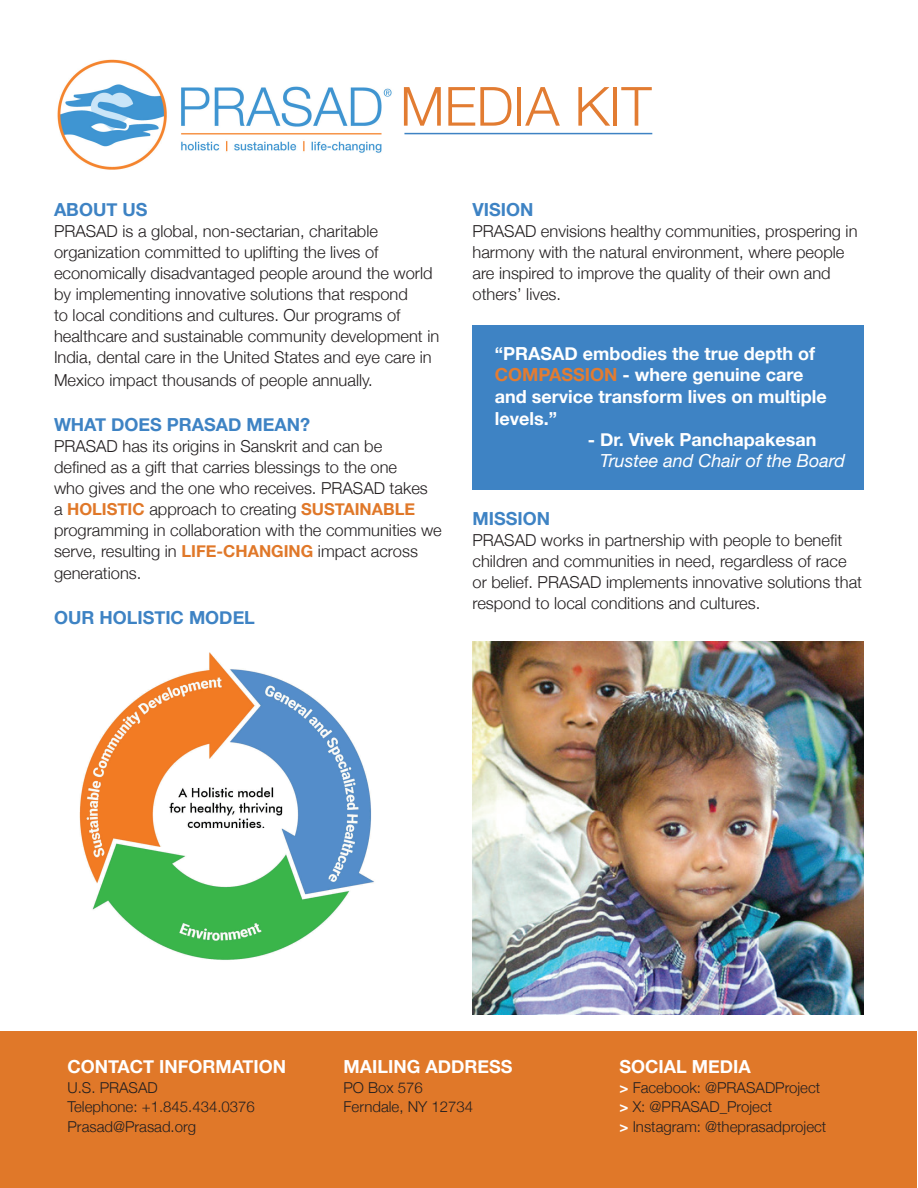
<style>
.page{position:relative;width:918px;height:1188px;background:#fff}
.page>*{position:absolute;margin:0;border:0;box-sizing:border-box;transform-origin:0 0}
.t1{font:300 54px "Helvetica Neue";color:#e27c32}
.t2{font:700 18px/21.6px "Helvetica Neue";color:#fff}
.t3{font:700 18px "Helvetica Neue";color:#3e83c4}
.t4{font:italic 18px/21.6px "Helvetica Neue";color:#fff}
.t5{font:300 16.5px/21px "Helvetica Neue";color:#231f20}
.t6{font:300 15px "Helvetica Neue";color:#231f20}
.s1{font-weight:700;color:#e07829}
.s2{color:#e27c32}
.s3{font-weight:700;font-style:normal}
.s4{font-weight:700;color:#fff}
</style>
<div class="page">
<div style="left:1px;top:1031px;width:916px;height:156px;background:#e07829"></div>
<img style="left:79px;top:652px;width:295px;height:308px">
<img style="left:472px;top:642px;width:392px;height:372px">
<img style="left:57px;top:59px;width:358px;height:111px">
<hr style="left:404px;top:133px;width:248px;height:1px;background:#3e83c4">
<div style="left:472px;top:325px;width:392px;height:164px;background:#3e83c4"></div>
<p class="t1" style="left:400px;top:63px;width:253px">MEDIA KIT</p>
<p class="t3" style="left:54px;top:196px;width:95px">ABOUT US</p>
<p class="t5" style="left:54px;top:220px;width:387px">PRASAD is a global, non-sectarian, charitable organization committed to uplifting the lives of economically disadvantaged people around the world by implementing innovative solutions that respond<br>to local conditions and cultures. Our programs of healthcare and sustainable community development in India, dental care in the United States and eye care in</p>
<p class="t5" style="left:54px;top:368px;width:320px">Mexico impact thousands of people annually.</p>
<p class="t3" style="left:54px;top:410px;width:258px">WHAT DOES PRASAD MEAN?</p>
<p class="t5" style="left:54px;top:434px;width:389px">PRASAD has its origins in Sanskrit and can be<br>defined as a gift that carries blessings to the one<br>who gives and the one who receives. PRASAD takes<br>a <span class="s1">HOLISTIC</span> approach to creating <span class="s1">SUSTAINABLE </span>programming in collaboration with the communities we serve, resulting in <span class="s1">LIFE-CHANGING</span> impact across</p>
<p class="t5" style="left:54px;top:562px;width:89px">generations.</p>
<p class="t3" style="left:54px;top:604px;width:203px">OUR HOLISTIC MODEL</p>
<p class="t3" style="left:472px;top:196px;width:62px">VISION</p>
<p class="t5" style="left:472px;top:220px;width:387px">PRASAD envisions healthy communities, prospering in harmony with the natural environment, where people are inspired to improve the quality of their own and others’ lives.</p>
<p class="t2" style="left:495px;top:343px;width:333px">“PRASAD embodies the true depth of<br><span class="s2">COMPASSION</span> - where genuine care and service transform lives on multiple levels.”</p>
<p class="t4" style="left:600px;top:429px;width:247px;text-indent:-12px"><span class="s3">- Dr. Vivek Panchapakesan<br></span>Trustee and Chair of the Board</p>
<p class="t3" style="left:472px;top:505px;width:79px">MISSION</p>
<p class="t5" style="left:472px;top:529px;width:391px">PRASAD works in partnership with people to benefit children and communities in need, regardless of race or belief. PRASAD implements innovative solutions that respond to local conditions and cultures.</p>
<p class="t2" style="left:68px;top:1057px;width:220px">CONTACT INFORMATION</p>
<p class="t6" style="left:68px;top:1075px;width:92px">U.S. PRASAD</p>
<p class="t6" style="left:68px;top:1095px;width:189px">Telephone: +1.845.434.0376</p>
<p class="t6" style="left:68px;top:1114px;width:130px">Prasad@Prasad.org</p>
<p class="t2" style="left:344px;top:1057px;width:170px">MAILING ADDRESS</p>
<p class="t6" style="left:344px;top:1075px;width:81px">PO Box 576</p>
<p class="t6" style="left:344px;top:1095px;width:131px">Ferndale, NY 12734</p>
<p class="t2" style="left:620px;top:1057px;width:133px">SOCIAL MEDIA</p>
<p class="t6" style="left:620px;top:1075px;width:202px"><span class="s4">&gt;</span> Facebook: @PRASADProject</p>
<p class="t6" style="left:620px;top:1095px;width:154px"><span class="s4">&gt;</span> X: @PRASAD_Project</p>
<p class="t6" style="left:620px;top:1114px;width:208px"><span class="s4">&gt;</span> Instagram: @theprasadproject</p>
</div>
